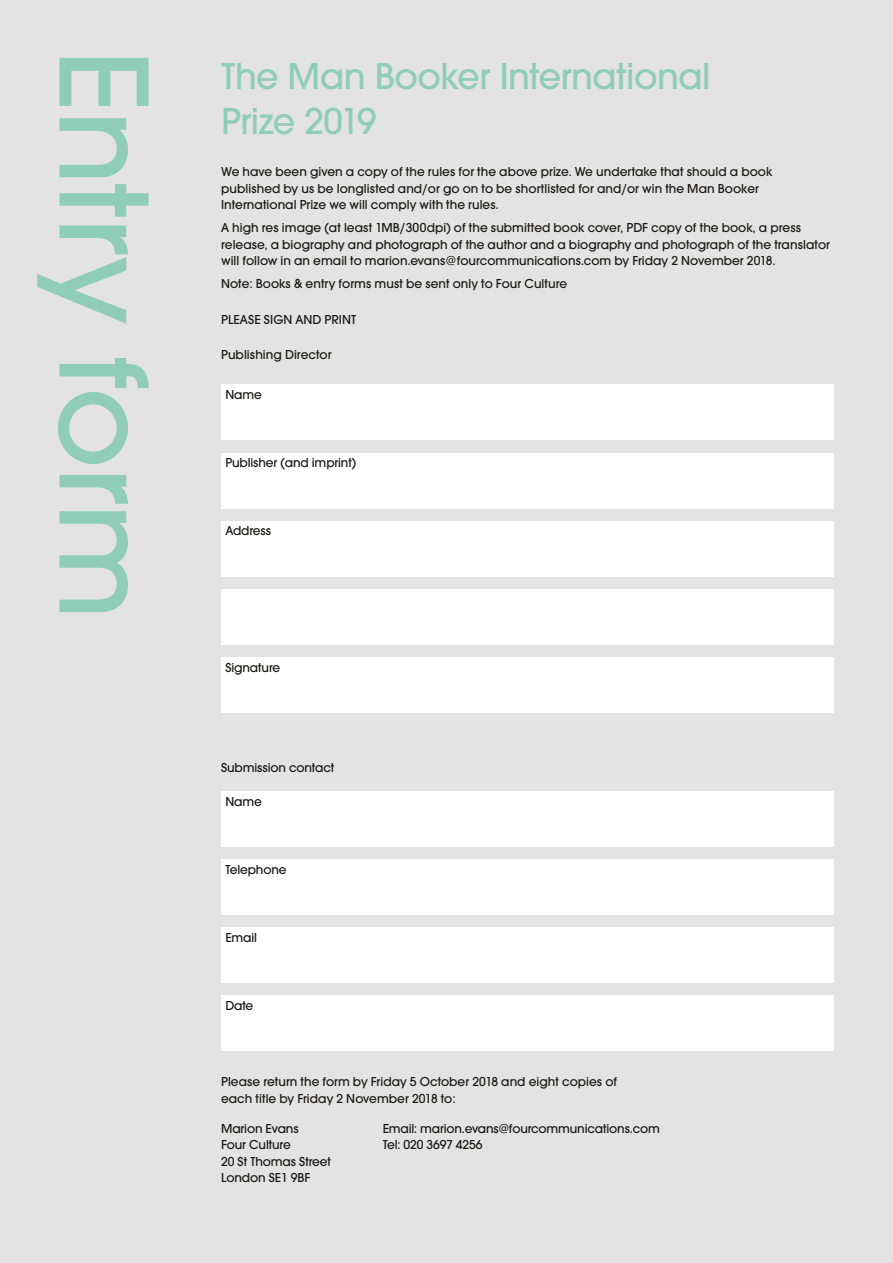
<style>
.page{position:relative;width:893px;height:1263px;background:#e3e3e3}
.page>*{position:absolute;margin:0;border:0;box-sizing:border-box;transform-origin:0 0}
.t1{font:500 133.5px "Avant Garde Gothic Itc T";letter-spacing:-.01em;color:#90cdb9}
.t2{font:500 39px/45px "Avant Garde Gothic Itc T";letter-spacing:-.015em;color:#90cdb9}
.t3{font:500 13.5px/16.5px "Avant Garde Gothic Itc T";color:#181716}
</style>
<div class="page">
<div style="left:221px;top:385px;width:612px;height:55px;background:#fff"></div>
<div style="left:221px;top:453px;width:612px;height:55px;background:#fff"></div>
<div style="left:221px;top:521px;width:612px;height:55px;background:#fff"></div>
<div style="left:221px;top:589px;width:612px;height:55px;background:#fff"></div>
<div style="left:221px;top:657px;width:612px;height:55px;background:#fff"></div>
<div style="left:221px;top:791px;width:612px;height:55px;background:#fff"></div>
<div style="left:221px;top:859px;width:612px;height:55px;background:#fff"></div>
<div style="left:221px;top:927px;width:612px;height:55px;background:#fff"></div>
<div style="left:221px;top:995px;width:612px;height:55px;background:#fff"></div>
<h1 class="t1" style="left:182px;top:49px;width:572px;rotate:90deg">Entry form</h1>
<h2 class="t2" style="left:221px;top:54px;width:491px">The Man Booker International<br>Prize 2019</h2>
<p class="t3" style="left:221px;top:163px;width:553px">We have been given a copy of the rules for the above prize. We undertake that should a book published by us be longlisted and/or go on to be shortlisted for and/or win the Man Booker<br>International Prize we will comply with the rules.</p>
<p class="t3" style="left:221px;top:219px;width:610px">A high res image (at least 1MB/300dpi) of the submitted book cover, PDF copy of the book, a press release, a biography and photograph of the author and a biography and photograph of the translator will follow in an email to marion.evans@fourcommunications.com by Friday 2 November 2018.</p>
<p class="t3" style="left:221px;top:275px;width:348px">Note: Books &amp; entry forms must be sent only to Four Culture</p>
<p class="t3" style="left:221px;top:311px;width:137px">PLEASE SIGN AND PRINT</p>
<p class="t3" style="left:221px;top:346px;width:112px">Publishing Director</p>
<p class="t3" style="left:225px;top:387px;width:38px">Name</p>
<p class="t3" style="left:225px;top:455px;width:132px">Publisher (and imprint)</p>
<p class="t3" style="left:225px;top:523px;width:47px">Address</p>
<p class="t3" style="left:225px;top:659px;width:56px">Signature</p>
<p class="t3" style="left:221px;top:759px;width:115px">Submission contact</p>
<p class="t3" style="left:225px;top:793px;width:38px">Name</p>
<p class="t3" style="left:225px;top:861px;width:63px">Telephone</p>
<p class="t3" style="left:225px;top:929px;width:33px">Email</p>
<p class="t3" style="left:225px;top:997px;width:30px">Date</p>
<p class="t3" style="left:221px;top:1073px;width:398px">Please return the form by Friday 5 October 2018 and eight copies of each title by Friday 2 November 2018 to:</p>
<p class="t3" style="left:221px;top:1120px;width:111px">Marion Evans<br>Four Culture<br>20 St Thomas Street<br>London SE1 9BF</p>
<p class="t3" style="left:383px;top:1120px;width:279px">Email: marion.evans@fourcommunications.com<br>Tel: 020 3697 4256</p>
</div>
